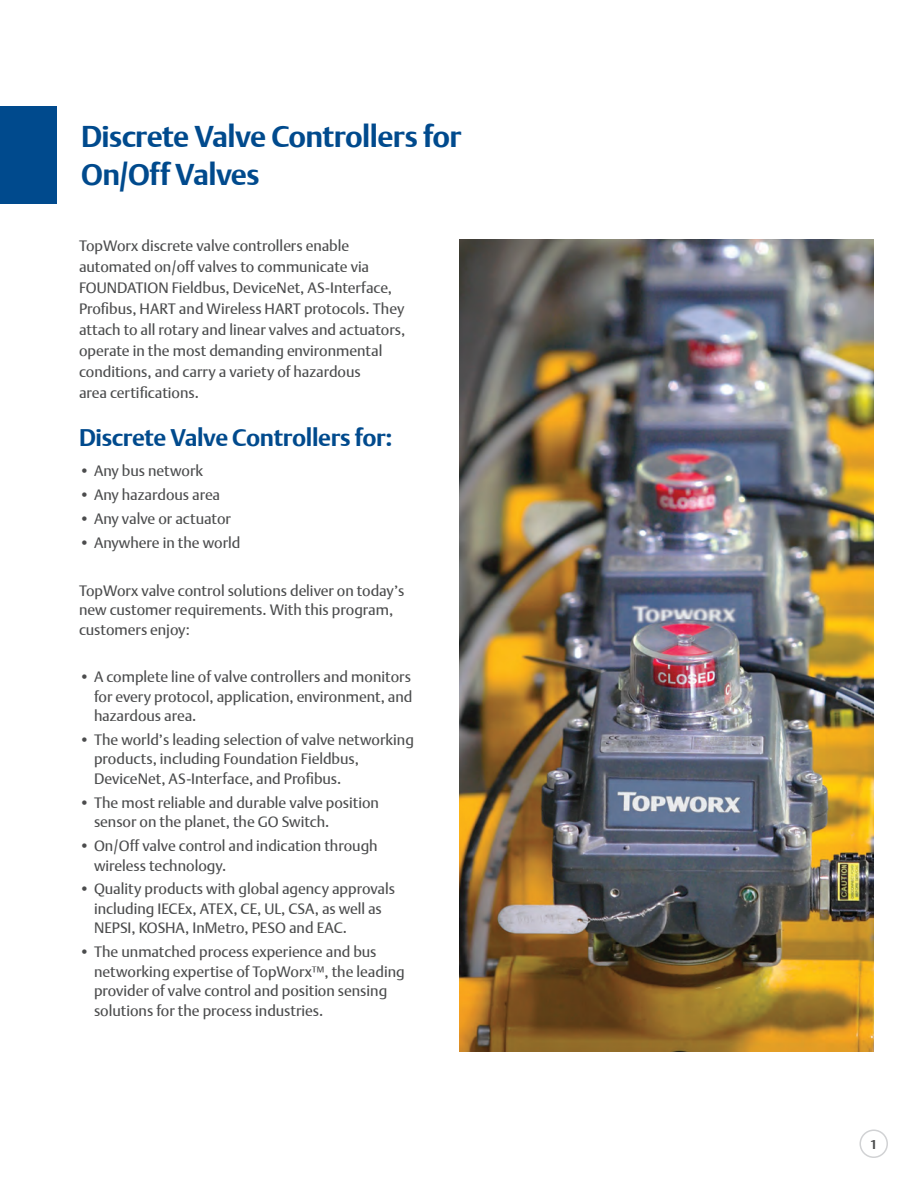
<style>
.page{position:relative;width:918px;height:1188px;background:#fff}
.page>*{position:absolute;margin:0;border:0;box-sizing:border-box;transform-origin:0 0}
.Section_Head{font:700 30px/37.5px "DTL Argo T";letter-spacing:-.02em;color:#004a8d}
.Heading_Level_1{font:700 24px "DTL Argo T";letter-spacing:-.015em;color:#004a8d}
.body_text{font:15px/19.5px "DTL Argo T";color:#4b4c4d}
.t1{font:700 12.75px "DTL Argo T";color:#4b4c4d}
</style>
<div class="page">
<img style="left:459px;top:239px;width:415px;height:812px">
<div style="left:0;top:106px;width:57px;height:98px;background:#004a8d"></div>
<div style="left:860px;top:1130px;width:28px;height:28px;border:2px solid #d1d2d4;border-radius:50%"></div>
<p class="Section_Head" style="left:81px;top:118px;width:382px">Discrete Valve Controllers for<br>On/Off Valves</p>
<p class="body_text" style="left:79px;top:235px;width:328px;line-height:21px">TopWorx discrete valve controllers enable automated on/off valves to communicate via FOUNDATION Fieldbus, DeviceNet, AS-Interface, Profibus, HART and Wireless HART protocols. They attach to all rotary and linear valves and actuators, operate in the most demanding environmental conditions, and carry a variety of hazardous<br>area certifications.</p>
<p class="Heading_Level_1" style="left:79px;top:423px;width:315px">Discrete Valve Controllers for:</p>
<p class="body_text" style="left:79px;top:461px;width:126px">• Any bus network</p>
<p class="body_text" style="left:79px;top:485px;width:143px">• Any hazardous area</p>
<p class="body_text" style="left:79px;top:509px;width:153px">• Any valve or actuator</p>
<p class="body_text" style="left:79px;top:533px;width:163px">• Anywhere in the world</p>
<p class="body_text" style="left:79px;top:580px;width:327px">TopWorx valve control solutions deliver on today’s new customer requirements. With this program, customers enjoy:</p>
<p class="body_text" style="left:94px;top:667px;width:320px;text-align:justify;text-indent:-15px">• A complete line of valve controllers and monitors for every protocol, application, environment, and hazardous area.</p>
<p class="body_text" style="left:94px;top:730px;width:322px;text-indent:-15px">• The world’s leading selection of valve networking products, including Foundation Fieldbus,<br>DeviceNet, AS-Interface, and Profibus.</p>
<p class="body_text" style="left:94px;top:793px;width:287px;text-indent:-15px">• The most reliable and durable valve position sensor on the planet, the GO Switch.</p>
<p class="body_text" style="left:94px;top:836px;width:285px;text-indent:-15px">• On/Off valve control and indication through wireless technology.</p>
<p class="body_text" style="left:94px;top:879px;width:303px;text-indent:-15px">• Quality products with global agency approvals including IECEx, ATEX, CE, UL, CSA, as well as<br>NEPSI, KOSHA, InMetro, PESO and EAC.</p>
<p class="body_text" style="left:94px;top:942px;width:312px;text-indent:-15px">• The unmatched process experience and bus networking expertise of TopWorx™, the leading provider of valve control and position sensing solutions for the process industries.</p>
<p class="t1" style="left:870px;top:1137px;width:9px">1</p>
</div>
